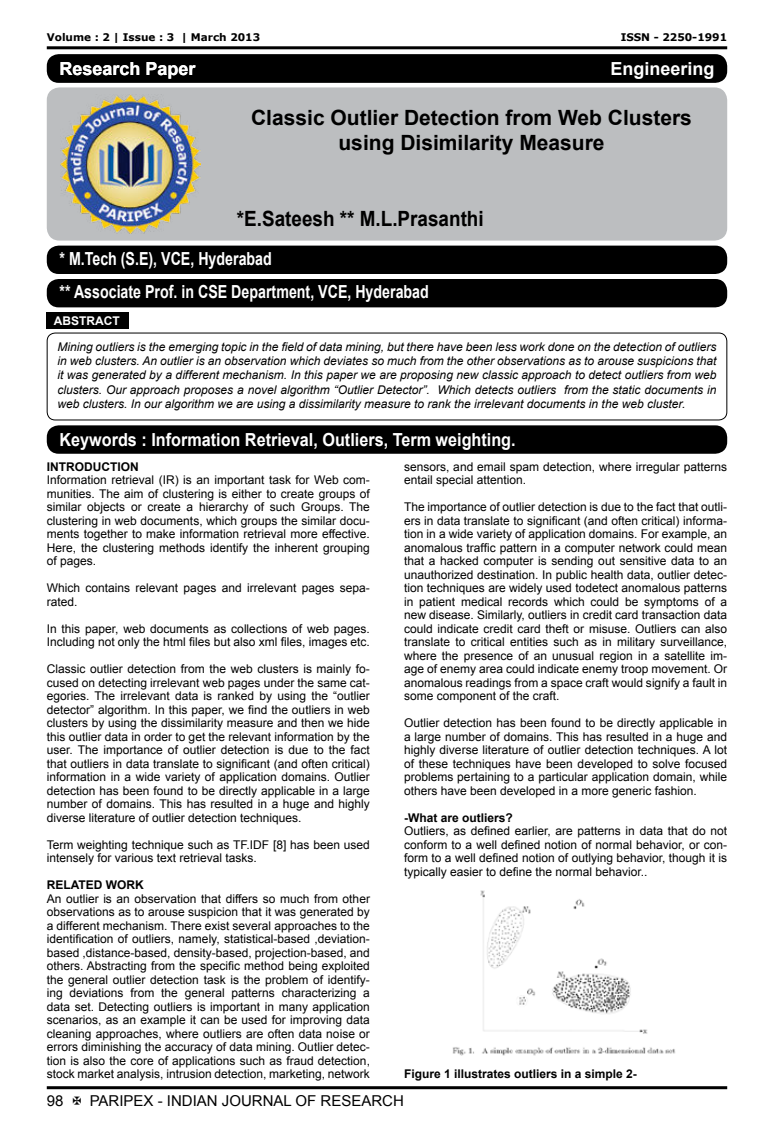
<style>
.page{position:relative;width:774px;height:1136px;background:#fff}
.page>*{position:absolute;margin:0;border:0;box-sizing:border-box;transform-origin:0 0}
.t1{font:700 21px/25.2px "Arial";color:#000;text-align:center}
.t2{font:700 21px "Arial";color:#000;scale:.9 1}
.t3{font:700 18px/33.3px "Arial";color:#fff;scale:.79 1}
.t4{font:700 18px "Arial";color:#fff;scale:.9 1}
.t5{font:700 18px "Arial";color:#fff}
.t6{font:15px "Arial";color:#000}
.t7{font:12px/13.5px "Arial";color:#000;text-align:justify}
.t8{font:italic 12px/14.4px "Arial";color:#000;text-align:justify}
.t9{font:700 12px "Arial";color:#000}
.t10{font:700 12px "Arial";color:#fff}
.t11{font:700 10.5px "Verdana";color:#000}
</style>
<div class="page">
<hr style="left:47px;top:46px;width:680px;height:3px;background:#000">
<hr style="left:47px;top:1086px;width:680px;height:3px;background:#000">
<div style="left:47px;top:332px;width:680px;height:88px;border:1px solid #000;border-radius:8px"></div>
<div style="left:47px;top:312px;width:82px;height:17px;background:#000"></div>
<div style="left:47px;top:87px;width:680px;height:153px;background:#bcbec0;border-radius:13px"></div>
<div style="left:47px;top:54px;width:680px;height:29px;background:#000;border-radius:12px"></div>
<img style="left:61px;top:94px;width:139px;height:140px">
<div style="left:47px;top:245px;width:680px;height:29px;background:#000;border-radius:12px"></div>
<div style="left:47px;top:279px;width:680px;height:28px;background:#000;border-radius:12px"></div>
<div style="left:47px;top:425px;width:680px;height:28px;background:#000;border-radius:12px"></div>
<img style="left:452px;top:890px;width:224px;height:166px">
<p class="t11" style="left:47px;top:33px;width:215px">Volume : 2 | Issue : 3 | March 2013</p>
<p class="t11" style="left:621px;top:33px;width:108px">ISSN - 2250-1991</p>
<h2 class="t5" style="left:60px;top:61px;width:138px">Research Paper</h2>
<h2 class="t5" style="left:610px;top:62px;width:106px">Engineering</h2>
<h1 class="t1" style="left:251px;top:107px;width:442px">Classic Outlier Detection from Web Clusters using Disimilarity Measure</h1>
<h1 class="t2" style="left:237px;top:210px;width:276px">*E.Sateesh ** M.L.Prasanthi</h1>
<h2 class="t3" style="left:60px;top:243px;width:469px">* M.Tech (S.E), VCE, Hyderabad<br>** Associate Prof. in CSE Department, VCE, Hyderabad</h2>
<p class="t10" style="left:54px;top:316px;width:67px">ABSTRACT</p>
<p class="t8" style="left:57px;top:339px;width:661px">Mining outliers is the emerging topic in the field of data mining, but there have been less work done on the detection of outliers in web clusters. An outlier is an observation which deviates so much from the other observations as to arouse suspicions that it was generated by a different mechanism. In this paper we are proposing new classic approach to detect outliers from web clusters. Our approach proposes a novel algorithm “Outlier Detector”. Which detects outliers from the static documents in web clusters. In our algorithm we are using a dissimilarity measure to rank the irrelevant documents in the web cluster.</p>
<h2 class="t4" style="left:60px;top:432px;width:508px">Keywords : Information Retrieval, Outliers, Term weighting.</h2>
<p class="t9" style="left:47px;top:462px;width:93px">INTRODUCTION</p>
<p class="t7" style="left:47px;top:474px;width:325px">Information retrieval (IR) is an important task for Web com&shy;munities. The aim of clustering is either to create groups of similar objects or create a hierarchy of such Groups. The clustering in web documents, which groups the similar docu&shy;ments together to make information retrieval more effective.<br>Here, the clustering methods identify the inherent grouping of pages.</p>
<p class="t7" style="left:47px;top:582px;width:325px">Which contains relevant pages and irrelevant pages sepa&shy;rated.</p>
<p class="t7" style="left:47px;top:622px;width:325px">In this paper, web documents as collections of web pages.<br>Including not only the html files but also xml files, images etc.</p>
<p class="t7" style="left:47px;top:663px;width:325px">Classic outlier detection from the web clusters is mainly fo&shy;cused on detecting irrelevant web pages under the same cat&shy;egories. The irrelevant data is ranked by using the “outlier detector” algorithm. In this paper, we find the outliers in web clusters by using the dissimilarity measure and then we hide this outlier data in order to get the relevant information by the user. The importance of outlier detection is due to the fact that outliers in data translate to significant (and often critical) information in a wide variety of application domains. Outlier detection has been found to be directly applicable in a large number of domains. This has resulted in a huge and highly diverse literature of outlier detection techniques.</p>
<p class="t7" style="left:47px;top:838px;width:325px">Term weighting technique such as TF.IDF [8] has been used intensely for various text retrieval tasks.</p>
<p class="t9" style="left:47px;top:880px;width:99px">RELATED WORK</p>
<p class="t7" style="left:47px;top:892px;width:325px">An outlier is an observation that differs so much from other observations as to arouse suspicion that it was generated by a different mechanism. There exist several approaches to the identification of outliers, namely, statistical-based ,deviation&shy;based ,distance-based, density-based, projection-based, and others. Abstracting from the specific method being exploited the general outlier detection task is the problem of identify&shy;ing deviations from the general patterns characterizing a data set. Detecting outliers is important in many application scenarios, as an example it can be used for improving data cleaning approaches, where outliers are often data noise or errors diminishing the accuracy of data mining. Outlier detec&shy;tion is also the core of applications such as fraud detection, stock market analysis, intrusion detection, marketing, network</p>
<p class="t7" style="left:404px;top:460px;width:325px">sensors, and email spam detection, where irregular patterns entail special attention.</p>
<p class="t7" style="left:404px;top:501px;width:325px">The importance of outlier detection is due to the fact that outli&shy;ers in data translate to significant (and often critical) informa&shy;tion in a wide variety of application domains. For example, an anomalous traffic pattern in a computer network could mean that a hacked computer is sending out sensitive data to an unauthorized destination. In public health data, outlier detec&shy;tion techniques are widely used todetect anomalous patterns in patient medical records which could be symptoms of a new disease. Similarly, outliers in credit card transaction data could indicate credit card theft or misuse. Outliers can also translate to critical entities such as in military surveillance, where the presence of an unusual region in a satellite im&shy;age of enemy area could indicate enemy troop movement. Or anomalous readings from a space craft would signify a fault in some component of the craft.</p>
<p class="t7" style="left:404px;top:717px;width:325px">Outlier detection has been found to be directly applicable in a large number of domains. This has resulted in a huge and highly diverse literature of outlier detection techniques. A lot of these techniques have been developed to solve focused problems pertaining to a particular application domain, while others have been developed in a more generic fashion.</p>
<p class="t9" style="left:404px;top:813px;width:110px">-What are outliers?</p>
<p class="t7" style="left:404px;top:824px;width:325px">Outliers, as defined earlier, are patterns in data that do not conform to a well defined notion of normal behavior, or con&shy;form to a well defined notion of outlying behavior, though it is typically easier to define the normal behavior..</p>
<p class="t9" style="left:404px;top:1069px;width:234px">Figure 1 illustrates outliers in a simple 2-</p>
<p class="t6" style="left:47px;top:1094px;width:18px">98</p>
<p class="t6" style="left:90px;top:1094px;width:316px">PARIPEX - INDIAN JOURNAL OF RESEARCH</p>
</div>
